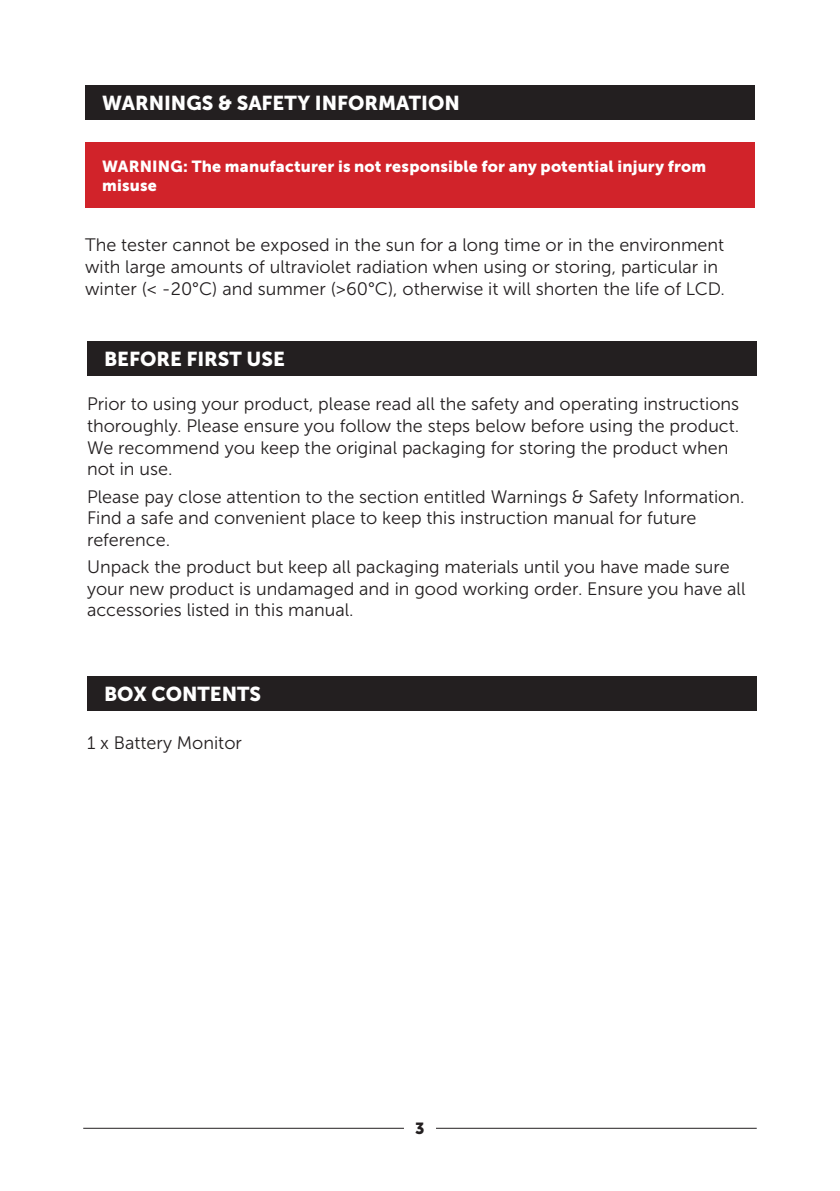
<style>
.page{position:relative;width:840px;height:1191px;background:#fff}
.page>*{position:absolute;margin:0;border:0;box-sizing:border-box;transform-origin:0 0}
.t1{font:20px "Museo Sans 900";color:#fff}
.t2{font:18px/21.6px "Museo Sans 300";color:#231f20}
.warning{font:16px/19.2px "Museo Sans 900";letter-spacing:.01em;color:#fff}
.t3{font:16px "Museo Sans 900";color:#231f20}
</style>
<div class="page">
<hr style="left:83px;top:1128px;width:321px;height:1px;background:#231f20">
<hr style="left:436px;top:1128px;width:320px;height:1px;background:#231f20">
<div style="left:85px;top:85px;width:669px;height:35px;background:#231f20"></div>
<div style="left:85px;top:143px;width:669px;height:65px;background:#d1232a"></div>
<div style="left:87px;top:676px;width:669px;height:35px;background:#231f20"></div>
<div style="left:87px;top:341px;width:669px;height:35px;background:#231f20"></div>
<p class="t1" style="left:102px;top:92px;width:359px">WARNINGS &amp; SAFETY INFORMATION</p>
<p class="warning" style="left:102px;top:156px;width:605px">WARNING: The manufacturer is not responsible for any potential injury from misuse</p>
<p class="t2" style="left:85px;top:234px;width:641px">The tester cannot be exposed in the sun for a long time or in the environment with large amounts of ultraviolet radiation when using or storing, particular in winter (&lt; -20°C) and summer (&gt;60°C), otherwise it will shorten the life of LCD.</p>
<p class="t1" style="left:104px;top:348px;width:182px">BEFORE FIRST USE</p>
<p class="t2" style="left:87px;top:393px;width:653px">Prior to using your product, please read all the safety and operating instructions thoroughly. Please ensure you follow the steps below before using the product.<br>We recommend you keep the original packaging for storing the product when not in use.</p>
<p class="t2" style="left:87px;top:486px;width:658px">Please pay close attention to the section entitled Warnings &amp; Safety Information.<br>Find a safe and convenient place to keep this instruction manual for future reference.</p>
<p class="t2" style="left:87px;top:556px;width:659px">Unpack the product but keep all packaging materials until you have made sure your new product is undamaged and in good working order. Ensure you have all accessories listed in this manual.</p>
<p class="t1" style="left:104px;top:682px;width:158px">BOX CONTENTS</p>
<p class="t2" style="left:87px;top:732px;width:156px">1 x Battery Monitor</p>
<p class="t3" style="left:415px;top:1119px;width:11px">3</p>
</div>
